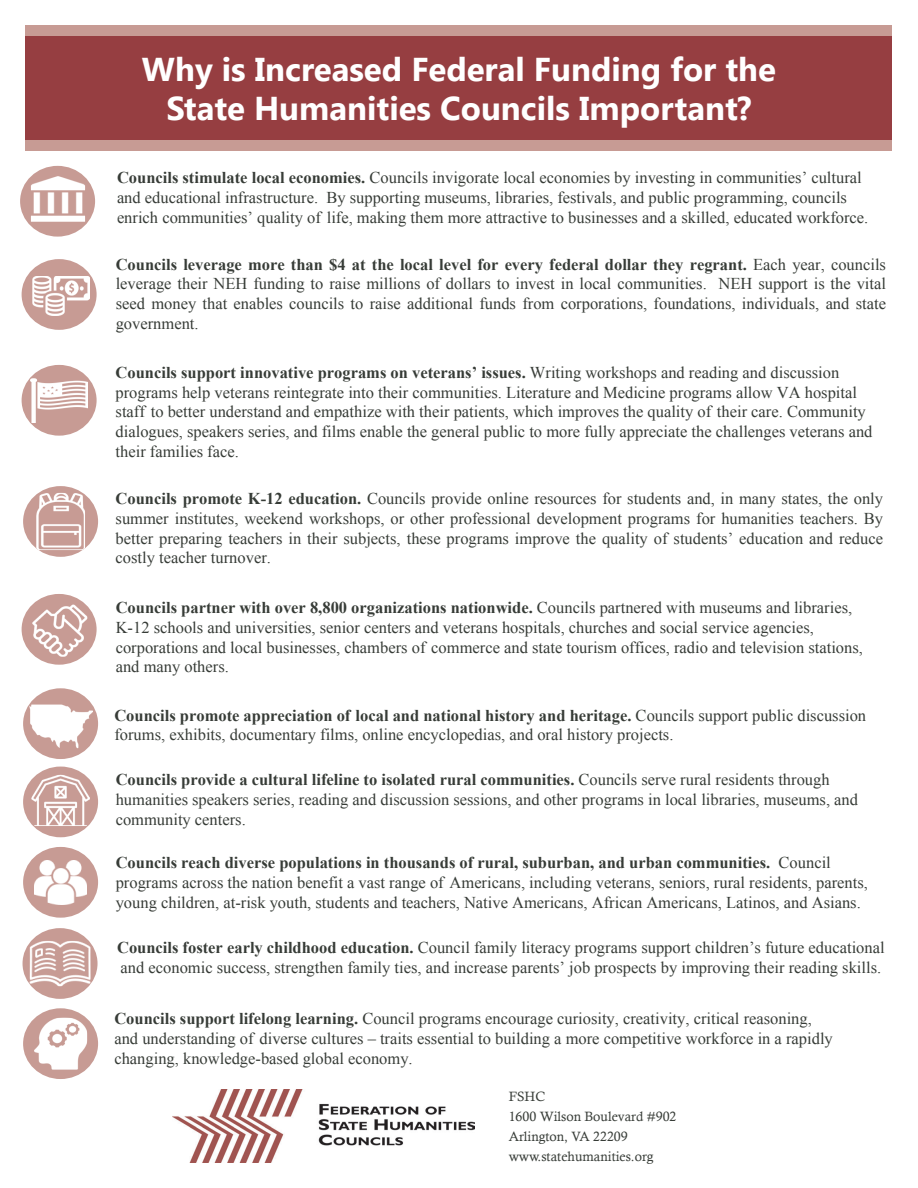
<style>
.page{position:relative;width:918px;height:1188px;background:#fff}
.page>*{position:absolute;margin:0;border:0;box-sizing:border-box;transform-origin:0 0}
.t1{font:700 33px "Khmer UI";color:#fff}
.t2{font:16.5px/19.8px "Times New Roman";color:#373c37}
.t3{font:13.5px/19.8px "Calisto";color:#373c37}
.s1{font-weight:700}
</style>
<div class="page">
<div style="left:26px;top:26px;width:866px;height:125px;background:#963e41"></div>
<div style="left:26px;top:140px;width:866px;height:11px;background:#c79b94"></div>
<div style="left:26px;top:26px;width:866px;height:10px;background:#c79b94"></div>
<img style="left:173px;top:1090px;width:301px;height:72px">
<div style="left:22px;top:365px;width:75px;height:71px;background:#c79b94;border-radius:50%"></div>
<img style="left:31px;top:378px;width:56px;height:44px">
<div style="left:22px;top:259px;width:75px;height:71px;background:#c79b94;border-radius:50%"></div>
<img style="left:32px;top:276px;width:58px;height:40px">
<div style="left:20px;top:166px;width:75px;height:71px;background:#c79b94;border-radius:50%"></div>
<img style="left:31px;top:176px;width:54px;height:46px">
<div style="left:23px;top:486px;width:75px;height:71px;background:#c79b94;border-radius:50%"></div>
<img style="left:36px;top:493px;width:49px;height:57px">
<div style="left:23px;top:688px;width:75px;height:71px;background:#c79b94;border-radius:50%"></div>
<img style="left:29px;top:704px;width:64px;height:44px">
<div style="left:23px;top:847px;width:75px;height:71px;background:#c79b94;border-radius:50%"></div>
<img style="left:35px;top:860px;width:51px;height:44px">
<div style="left:23px;top:928px;width:75px;height:71px;background:#c79b94;border-radius:50%"></div>
<img style="left:29px;top:941px;width:62px;height:45px">
<div style="left:23px;top:1008px;width:75px;height:71px;background:#c79b94;border-radius:50%"></div>
<img style="left:34px;top:1018px;width:53px;height:52px">
<div style="left:22px;top:594px;width:75px;height:71px;background:#c79b94;border-radius:50%"></div>
<img style="left:32px;top:605px;width:55px;height:52px">
<div style="left:23px;top:767px;width:75px;height:70px;background:#c79b94;border-radius:50%"></div>
<img style="left:31px;top:775px;width:59px;height:51px">
<p class="t1" style="left:142px;top:50px;width:636px">Why is Increased Federal Funding for the</p>
<p class="t1" style="left:166px;top:90px;width:587px">State Humanities Councils Important?</p>
<p class="t2" style="left:117px;top:167px;width:753px"><span class="s1">Councils stimulate local economies.</span> Councils invigorate local economies by investing in communities’ cultural and educational infrastructure. By supporting museums, libraries, festivals, and public programming, councils enrich communities’ quality of life, making them more attractive to businesses and a skilled, educated workforce.</p>
<p class="t2" style="left:116px;top:254px;width:772px;text-align:justify"><span class="s1">Councils leverage more than $4 at the local level for every federal dollar they regrant.</span> Each year, councils leverage their NEH funding to raise millions of dollars to invest in local communities. NEH support is the vital seed money that enables councils to raise additional funds from corporations, foundations, individuals, and state government.</p>
<p class="t2" style="left:116px;top:362px;width:758px"><span class="s1">Councils support innovative programs on veterans’ issues.</span> Writing workshops and reading and discussion programs help veterans reintegrate into their communities. Literature and Medicine programs allow VA hospital staff to better understand and empathize with their patients, which improves the quality of their care. Community dialogues, speakers series, and films enable the general public to more fully appreciate the challenges veterans and their families face.</p>
<p class="t2" style="left:116px;top:488px;width:769px;text-align:justify"><span class="s1">Councils promote K-12 education.</span> Councils provide online resources for students and, in many states, the only summer institutes, weekend workshops, or other professional development programs for humanities teachers. By better preparing teachers in their subjects, these programs improve the quality of students’ education and reduce costly teacher turnover.</p>
<p class="t2" style="left:116px;top:597px;width:749px"><span class="s1">Councils partner with over 8,800 organizations nationwide.</span> Councils partnered with museums and libraries, K-12 schools and universities, senior centers and veterans hospitals, churches and social service agencies, corporations and local businesses, chambers of commerce and state tourism offices, radio and television stations, and many others.</p>
<p class="t2" style="left:114px;top:705px;width:753px"><span class="s1">Councils promote appreciation of local and national history and heritage.</span> Councils support public discussion forums, exhibits, documentary films, online encyclopedias, and oral history projects.</p>
<p class="t2" style="left:116px;top:770px;width:744px"><span class="s1">Councils provide a cultural lifeline to isolated rural communities.</span> Councils serve rural residents through humanities speakers series, reading and discussion sessions, and other programs in local libraries, museums, and community centers.</p>
<p class="t2" style="left:116px;top:853px;width:754px"><span class="s1">Councils reach diverse populations in thousands of rural, suburban, and urban communities.</span> Council programs across the nation benefit a vast range of Americans, including veterans, seniors, rural residents, parents, young children, at-risk youth, students and teachers, Native Americans, African Americans, Latinos, and Asians.</p>
<p class="t2" style="left:117px;top:938px;width:769px"><span class="s1">Councils foster early childhood education.</span> Council family literacy programs support children’s future educational and economic success, strengthen family ties, and increase parents’ job prospects by improving their reading skills.</p>
<p class="t2" style="left:114px;top:1008px;width:720px"><span class="s1">Councils support lifelong learning.</span> Council programs encourage curiosity, creativity, critical reasoning, and understanding of diverse cultures – traits essential to building a more competitive workforce in a rapidly changing, knowledge-based global economy.</p>
<p class="t3" style="left:509px;top:1087px;width:169px">FSHC<br>1600 Wilson Boulevard #902<br>Arlington, VA 22209 www.statehumanities.org</p>
</div>
